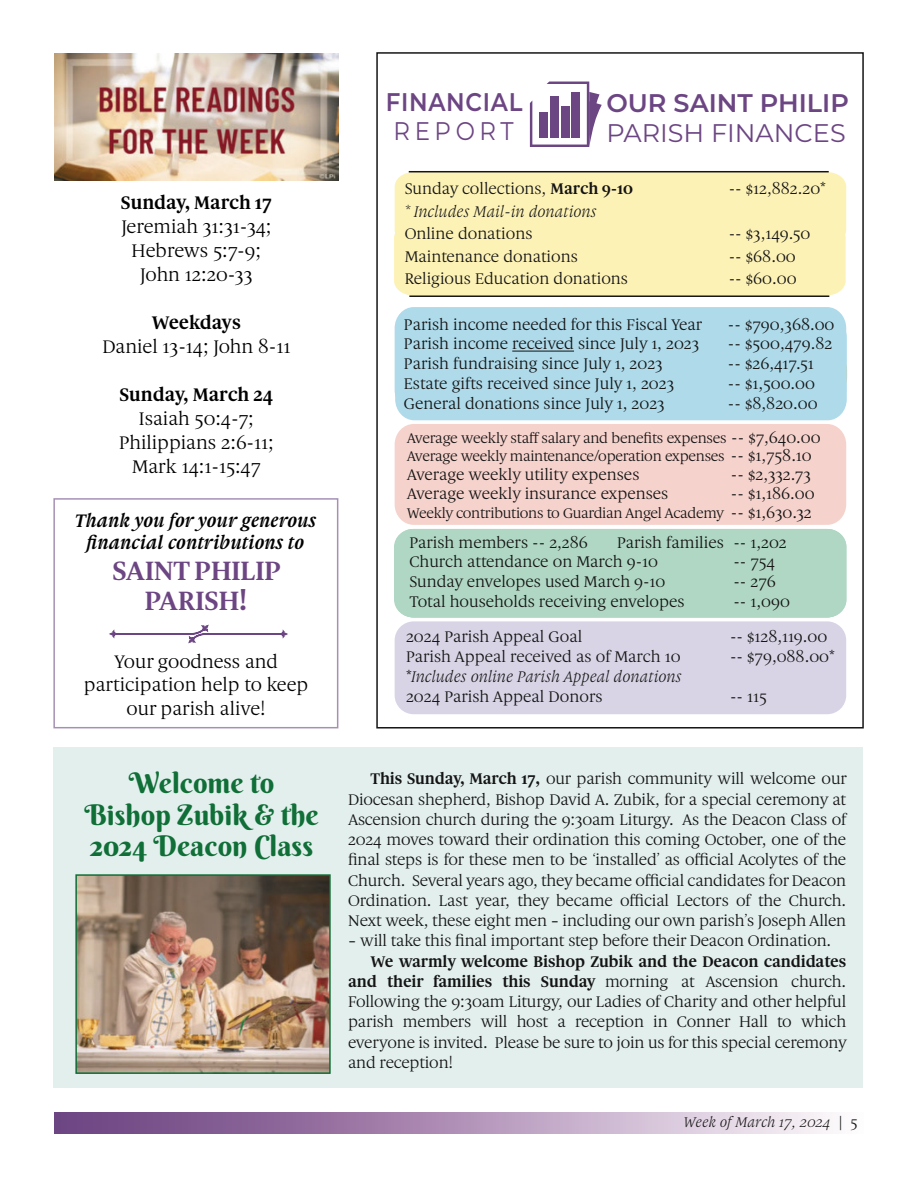
<style>
.page{position:relative;width:918px;height:1188px;background:#fff}
.page>*{position:absolute;margin:0;border:0;box-sizing:border-box;transform-origin:0 0}
.t1{font:28.5px/31.5px "Berkshire Swash";color:#106e37;text-align:center}
.t2{font:700 28.5px/30.5px "Gauthier FY";color:#6c4583;text-align:center}
.t3{font:600 25.5px "Montserrat";color:#6c4583}
.t4{font:25.5px "Montserrat";color:#6c4583}
.t5{font:600 25.5px "Montserrat";letter-spacing:.03em;color:#6c4583;scale:.9 1}
.t6{font:25.5px "Montserrat";color:#6c4583;scale:.9 1}
.t7{font:19.5px/24px "Gauthier FY";color:#000;text-align:center}
.t8{font:700 19.5px "Gauthier FY";color:#000}
.t9{font:19.35px/23.2px "Gauthier FY";color:#000;text-align:center}
.t10{font:italic 700 19.35px/22.5px "Gauthier FY";color:#000;text-align:center}
.t11{font:16.5px/20.2px "Gauthier FY";color:#141414;text-align:justify}
.t12{font:italic 16.5px/19.8px "Gauthier FY";color:#141414}
.t13{font:15px/18.8px "Gauthier FY";letter-spacing:-.02em;color:#141414}
.t14{font:italic 15px "Gauthier FY";color:#141414}
.s1{font-weight:700}
.s2{font-size:16.5px}
.s3{font-style:normal}
</style>
<div class="page">
<div style="left:53px;top:748px;width:810px;height:340px;background:#e2efed"></div>
<img style="left:55px;top:54px;width:283px;height:127px">
<div style="left:54px;top:1112px;width:810px;height:22px;background:linear-gradient(to right,#653679,#fef7fb)"></div>
<svg style="left:109px;top:624px;width:179px;height:20px"></svg>
<div style="left:394px;top:172px;width:452px;height:123px;background:#fdf2b6"></div>
<svg style="left:530px;top:82px;width:72px;height:65px"></svg>
<hr style="left:409px;top:171px;width:420px;height:1px;background:#141414">
<div style="left:395px;top:307px;width:451px;height:104px;background:#aedaea;border-radius:20px"></div>
<div style="left:395px;top:621px;width:451px;height:93px;background:#d8d4e5;border-radius:19px"></div>
<div style="left:395px;top:424px;width:451px;height:101px;background:#f6d2cc;border-radius:20px"></div>
<div style="left:395px;top:529px;width:451px;height:88px;background:#b0d7c4;border-radius:19px"></div>
<div style="left:376px;top:52px;width:488px;height:677px;border:2px solid #151515"></div>
<div style="left:395px;top:316px;width:452px;height:104px;background:#aedaea;border-radius:20px"></div>
<hr style="left:512px;top:351px;width:62px;height:1px;background:#141414">
<hr style="left:409px;top:295px;width:420px;height:2px;background:#141414">
<img style="left:78px;top:877px;width:250px;height:194px">
<div style="left:75px;top:874px;width:256px;height:200px;border:2px solid #106e37"></div>
<p class="t8" style="left:121px;top:191px;width:153px">Sunday, March 17</p>
<p class="t7" style="left:121px;top:215px;width:152px">Jeremiah 31:31-34;<br>Hebrews 5:7-9;<br>John 12:20-33</p>
<p class="t8" style="left:152px;top:311px;width:91px">Weekdays</p>
<p class="t7" style="left:102px;top:335px;width:190px">Daniel 13-14; John 8-11</p>
<p class="t8" style="left:119px;top:383px;width:156px">Sunday, March 24</p>
<p class="t7" style="left:119px;top:407px;width:156px">Isaiah 50:4-7;<br>Philippians 2:6-11;<br>Mark 14:1-15:47</p>
<p class="t10" style="left:76px;top:509px;width:243px">Thank you for your generous financial contributions to</p>
<h1 class="t2" style="left:112px;top:555px;width:170px">SAINT PHILIP<br>PARISH!</h1>
<p class="t9" style="left:84px;top:650px;width:226px">Your goodness and participation help to keep our parish alive!</p>
<h1 class="t1" style="left:84px;top:767px;width:236px">Welcome to<br>Bishop Zubik &amp; the<br>2024 Deacon Class</h1>
<h2 class="t5" style="left:386px;top:84px;width:153px">FINANCIAL</h2>
<h2 class="t6" style="left:394px;top:113px;width:135px">REPORT</h2>
<h2 class="t3" style="left:606px;top:84px;width:244px">OUR SAINT PHILIP</h2>
<h2 class="t4" style="left:606px;top:116px;width:241px">PARISH FINANCES</h2>
<p class="t11" style="left:405px;top:179px;width:230px">Sunday collections, <span class="s1">March 9-10</span></p>
<p class="t11" style="left:729px;top:179px;width:99px">-- $12,882.20*</p>
<p class="t12" style="left:405px;top:201px;width:194px">* Includes Mail-in donations</p>
<p class="t11" style="left:405px;top:224px;width:129px">Online donations</p>
<p class="t11" style="left:729px;top:224px;width:83px">-- $3,149.50</p>
<p class="t11" style="left:405px;top:246px;width:175px">Maintenance donations</p>
<p class="t11" style="left:729px;top:246px;width:69px">-- $68.00</p>
<p class="t11" style="left:405px;top:269px;width:225px">Religious Education donations</p>
<p class="t11" style="left:729px;top:269px;width:69px">-- $60.00</p>
<p class="t11" style="left:404px;top:314px;width:300px">Parish income needed for this Fiscal Year</p>
<p class="t11" style="left:728px;top:314px;width:108px">-- $790,368.00</p>
<p class="t11" style="left:404px;top:334px;width:297px">Parish income received since July 1, 2023</p>
<p class="t11" style="left:728px;top:334px;width:106px">-- $500,479.82</p>
<p class="t11" style="left:404px;top:354px;width:260px">Parish fundraising since July 1, 2023</p>
<p class="t11" style="left:728px;top:354px;width:87px">-- $26,417.51</p>
<p class="t11" style="left:404px;top:373px;width:272px">Estate gifts received since July 1, 2023</p>
<p class="t11" style="left:728px;top:373px;width:89px">-- $1,500.00</p>
<p class="t11" style="left:404px;top:393px;width:262px">General donations since July 1, 2023</p>
<p class="t11" style="left:728px;top:393px;width:91px">-- $8,820.00</p>
<p class="t11" style="left:410px;top:361px;width:212px">St. Vincent dePaul donations</p>
<p class="t11" style="left:734px;top:361px;width:60px">-- $0.00</p>
<p class="t13" style="left:407px;top:428px;width:415px">Average weekly staff salary and benefits expenses <span class="s2">-- $7,640.00<br></span>Average weekly maintenance/operation expenses <span class="s2">-- $1,758.10</span></p>
<p class="t11" style="left:407px;top:464px;width:234px">Average weekly utility expenses</p>
<p class="t11" style="left:731px;top:464px;width:81px">-- $2,332.73</p>
<p class="t11" style="left:407px;top:483px;width:263px">Average weekly insurance expenses</p>
<p class="t11" style="left:731px;top:483px;width:85px">-- $1,186.00</p>
<p class="t13" style="left:407px;top:503px;width:406px">Weekly contributions to Guardian Angel Academy <span class="s2">-- $1,630.32</span></p>
<p class="t11" style="left:409px;top:532px;width:379px;line-height:19.8px;text-indent:208px">Parish families -- 1,202<br>Church attendance on March 9-10</p>
<p class="t11" style="left:409px;top:532px;width:180px">Parish members -- 2,286</p>
<p class="t11" style="left:733px;top:552px;width:43px">-- 754</p>
<p class="t11" style="left:409px;top:572px;width:258px">Sunday envelopes used March 9-10</p>
<p class="t11" style="left:733px;top:572px;width:44px">-- 276</p>
<p class="t11" style="left:409px;top:591px;width:277px">Total households receiving envelopes</p>
<p class="t11" style="left:733px;top:591px;width:58px">-- 1,090</p>
<p class="t11" style="left:406px;top:627px;width:178px">2024 Parish Appeal Goal</p>
<p class="t11" style="left:730px;top:627px;width:99px">-- $128,119.00</p>
<p class="t11" style="left:406px;top:646px;width:276px">Parish Appeal received as of March 10</p>
<p class="t11" style="left:730px;top:646px;width:107px">-- $79,088.00*</p>
<p class="t12" style="left:406px;top:666px;width:278px"><span class="s3">*</span>Includes online Parish Appeal donations<br><span class="s3">2024 Parish Appeal Donors</span></p>
<p class="t11" style="left:730px;top:686px;width:38px">-- 115</p>
<p class="t11" style="left:348px;top:769px;width:500px;text-indent:23px"><span class="s1">This Sunday, March 17,</span> our parish community will welcome our Diocesan shepherd, Bishop David A. Zubik, for a special ceremony at Ascension church during the 9:30am Liturgy. As the Deacon Class of 2024 moves toward their ordination this coming October, one of the final steps is for these men to be ‘installed’ as official Acolytes of the Church. Several years ago, they became official candidates for Deacon Ordination. Last year, they became official Lectors of the Church.<br>Next week, these eight men – including our own parish’s Joseph Allen</p>
<p class="t11" style="left:348px;top:931px;width:485px">– will take this final important step before their Deacon Ordination.</p>
<p class="t11" style="left:348px;top:951px;width:500px;text-indent:23px"><span class="s1">We warmly welcome Bishop Zubik and the Deacon candidates and their families this Sunday</span> morning at Ascension church.<br>Following the 9:30am Liturgy, our Ladies of Charity and other helpful parish members will host a reception in Conner Hall to which everyone is invited. Please be sure to join us for this special ceremony and reception!</p>
<p class="t14" style="left:684px;top:1113px;width:175px">Week of March 17, 2024 <span class="s3">| 5</span></p>
</div>
